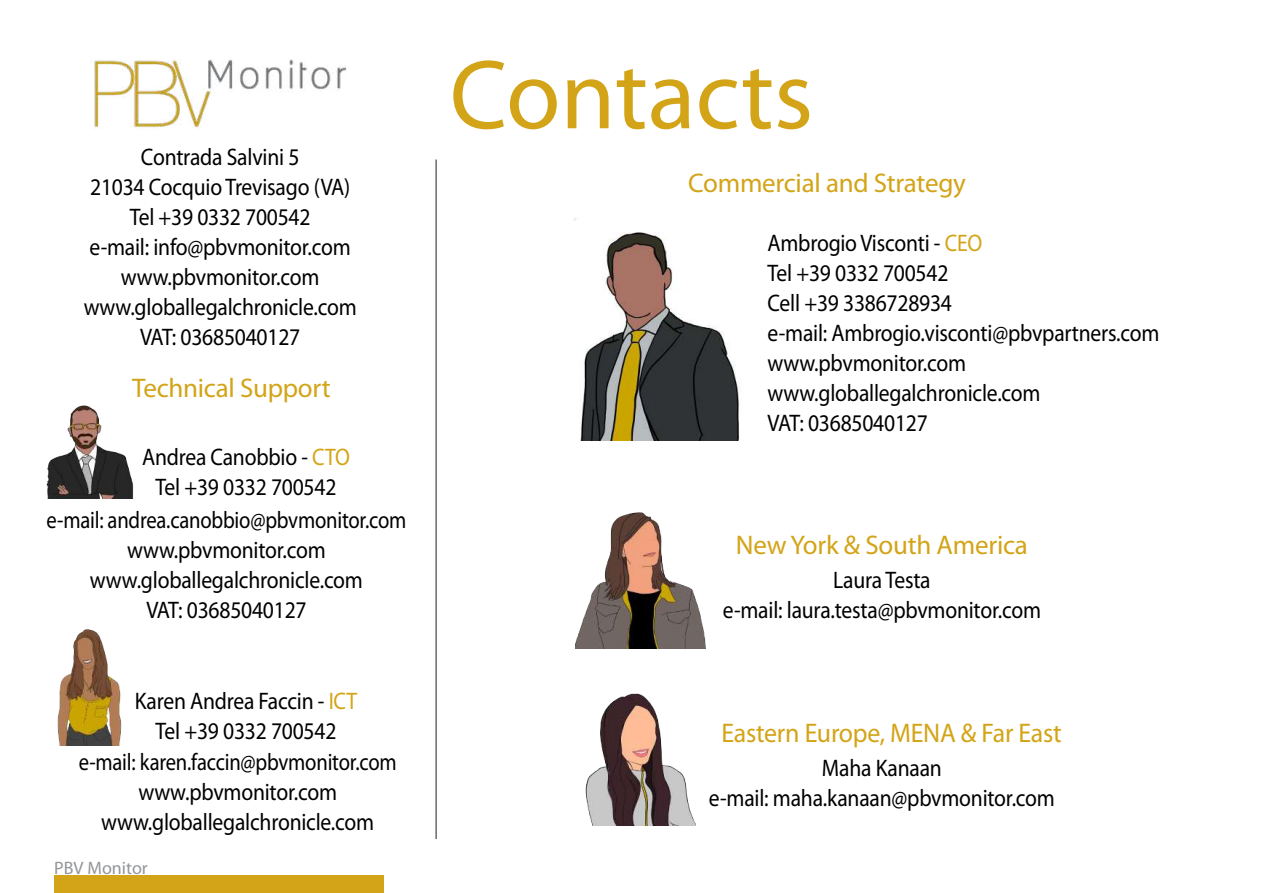
<style>
.page{position:relative;width:1263px;height:893px;background:#fff}
.page>*{position:absolute;margin:0;border:0;box-sizing:border-box;transform-origin:0 0}
.t1{font:99px "Myriad Pro";color:#d3a417}
.t2{font:27px "Myriad Pro";letter-spacing:-.01em;color:#d3a417}
.t3{font:27px "Myriad Pro";letter-spacing:-.01em;color:#d3a417;scale:.96 1}
.t4{font:24px/30px "Myriad Pro";letter-spacing:-.01em;color:#000;text-align:center;scale:.9 1}
.t5{font:24px/30px "Myriad Pro";letter-spacing:-.01em;color:#000;text-align:center;scale:.86 1}
.t6{font:18px "Myriad Pro";color:#939598}
.s1{color:#d3a417}
</style>
<div class="page">
<div style="left:54px;top:876px;width:330px;height:17px;background:#d3a417"></div>
<img style="left:94px;top:59px;width:253px;height:69px">
<hr style="left:436px;top:160px;width:1px;height:679px;background:#231f20">
<img style="left:574px;top:218px;width:166px;height:222px">
<img style="left:585px;top:693px;width:110px;height:133px">
<img style="left:576px;top:512px;width:129px;height:136px">
<img style="left:46px;top:405px;width:87px;height:93px">
<img style="left:57px;top:629px;width:65px;height:117px">
<p class="t4" style="left:84px;top:142px;width:305px">Contrada Salvini 5<br>21034 Cocquio Trevisago (VA)<br>Tel +39 0332 700542<br>e-mail: info@pbvmonitor.com www.pbvmonitor.com www.globallegalchronicle.com<br>VAT: 03685040127</p>
<p class="t2" style="left:132px;top:371px;width:200px">Technical Support</p>
<p class="t4" style="left:142px;top:441px;width:232px">Andrea Canobbio - <span class="s1">CTO<br></span>Tel +39 0332 700542</p>
<p class="t5" style="left:47px;top:504px;width:420px">e-mail: andrea.canobbio@pbvmonitor.com www.pbvmonitor.com www.globallegalchronicle.com<br>VAT: 03685040127</p>
<p class="t4" style="left:135px;top:686px;width:249px">Karen Andrea Faccin - <span class="s1">ICT</span></p>
<p class="t4" style="left:156px;top:716px;width:202px">Tel +39 0332 700542</p>
<p class="t5" style="left:79px;top:746px;width:371px">e-mail: karen.faccin@pbvmonitor.com</p>
<p class="t4" style="left:138px;top:776px;width:222px">www.pbvmonitor.com</p>
<p class="t4" style="left:101px;top:806px;width:305px">www.globallegalchronicle.com</p>
<p class="t6" style="left:54px;top:857px;width:95px">PBV Monitor</p>
<h1 class="t1" style="left:450px;top:34px;width:365px">Contacts</h1>
<p class="t2" style="left:688px;top:167px;width:279px">Commercial and Strategy</p>
<p class="t4" style="left:767px;top:228px;width:437px;text-align:left">Ambrogio Visconti - <span class="s1">CEO<br></span>Tel +39 0332 700542<br>Cell +39 3386728934<br>e-mail: Ambrogio.visconti@pbvpartners.com www.pbvmonitor.com www.globallegalchronicle.com<br>VAT: 03685040127</p>
<p class="t2" style="left:736px;top:528px;width:293px">New York &amp; South America</p>
<p class="t4" style="left:723px;top:564px;width:355px">Laura Testa<br>e-mail: laura.testa@pbvmonitor.com</p>
<p class="t3" style="left:721px;top:716px;width:356px">Eastern Europe, MENA &amp; Far East</p>
<p class="t4" style="left:709px;top:752px;width:386px">Maha Kanaan<br>e-mail: maha.kanaan@pbvmonitor.com</p>
</div>
